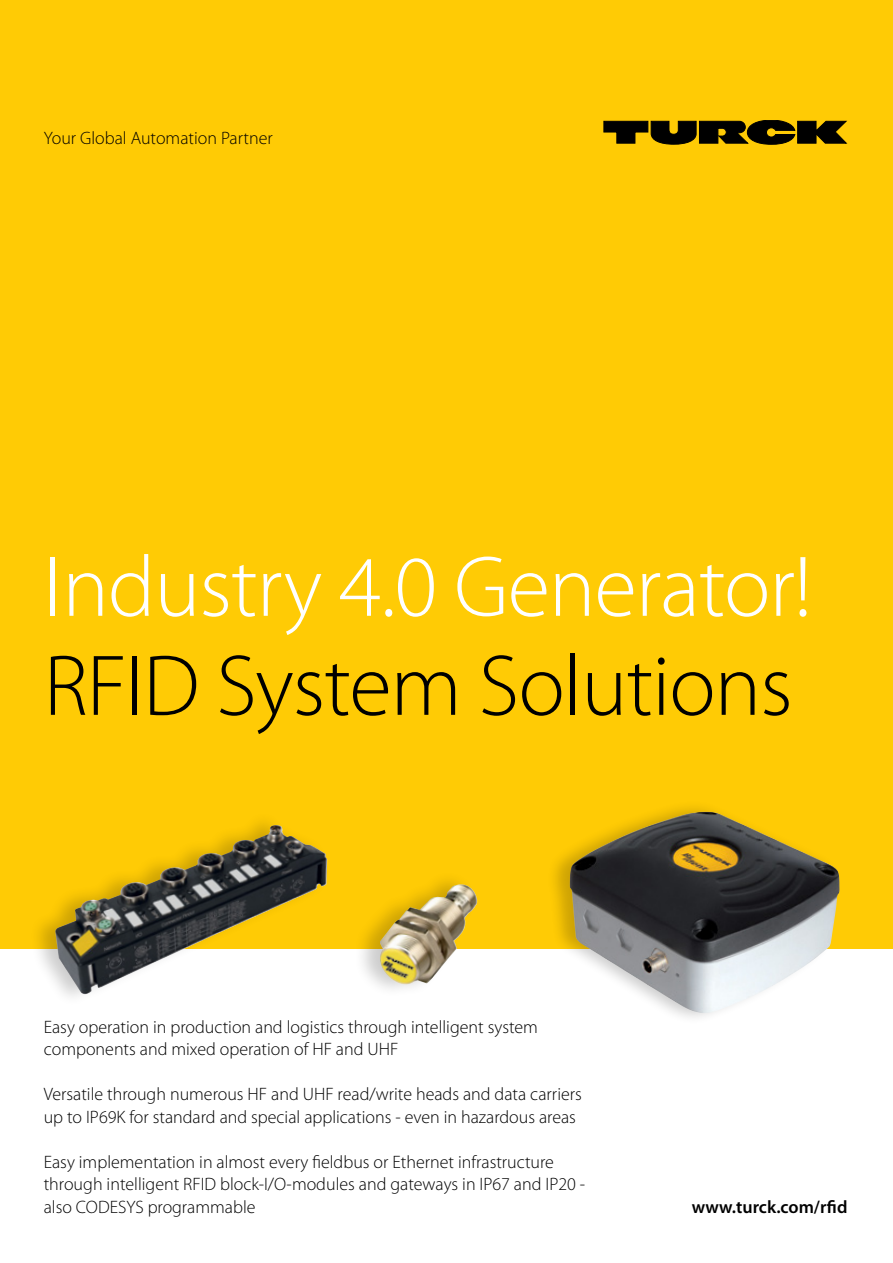
<style>
.page{position:relative;width:893px;height:1263px;background:#fff}
.page>*{position:absolute;margin:0;border:0;box-sizing:border-box;transform-origin:0 0}
.t1{font:300 87px "Myriad Pro";letter-spacing:-.01em;color:#fff}
.t2{font:300 87px "Myriad Pro";letter-spacing:-.01em;color:#000}
.t3{font:300 18px/22.5px "Myriad Pro";color:#000}
.t4{font:600 18px "Myriad Pro";color:#000}
</style>
<div class="page">
<div style="left:0;top:0;width:893px;height:948px;background:#ffcb05"></div>
<svg style="left:604px;top:120px;width:243px;height:24px"></svg>
<div style="left:353px;top:871px;width:125px;height:127px;background:#000;opacity:.2"></div>
<img style="left:371px;top:884px;width:109px;height:109px">
<div style="left:546px;top:799px;width:295px;height:226px;background:#000;opacity:.2"></div>
<img style="left:570px;top:812px;width:270px;height:201px">
<div style="left:29px;top:811px;width:299px;height:197px;background:#000;opacity:.2"></div>
<img style="left:55px;top:825px;width:272px;height:170px">
<p class="t3" style="left:44px;top:127px;width:230px">Your Global Automation Partner</p>
<h1 class="t1" style="left:44px;top:534px;width:770px">Industry 4.0 Generator!</h1>
<h1 class="t2" style="left:44px;top:633px;width:750px">RFID System Solutions</h1>
<p class="t3" style="left:44px;top:1015px;width:496px">Easy operation in production and logistics through intelligent system components and mixed operation of HF and UHF</p>
<p class="t3" style="left:44px;top:1083px;width:540px">Versatile through numerous HF and UHF read/write heads and data carriers up to IP69K for standard and special applications - even in hazardous areas</p>
<p class="t3" style="left:44px;top:1150px;width:543px">Easy implementation in almost every fieldbus or Ethernet infrastructure through intelligent RFID block-I/O-modules and gateways in IP67 and IP20 - also CODESYS programmable</p>
<p class="t4" style="left:692px;top:1195px;width:157px">www.turck.com/rfid</p>
</div>
